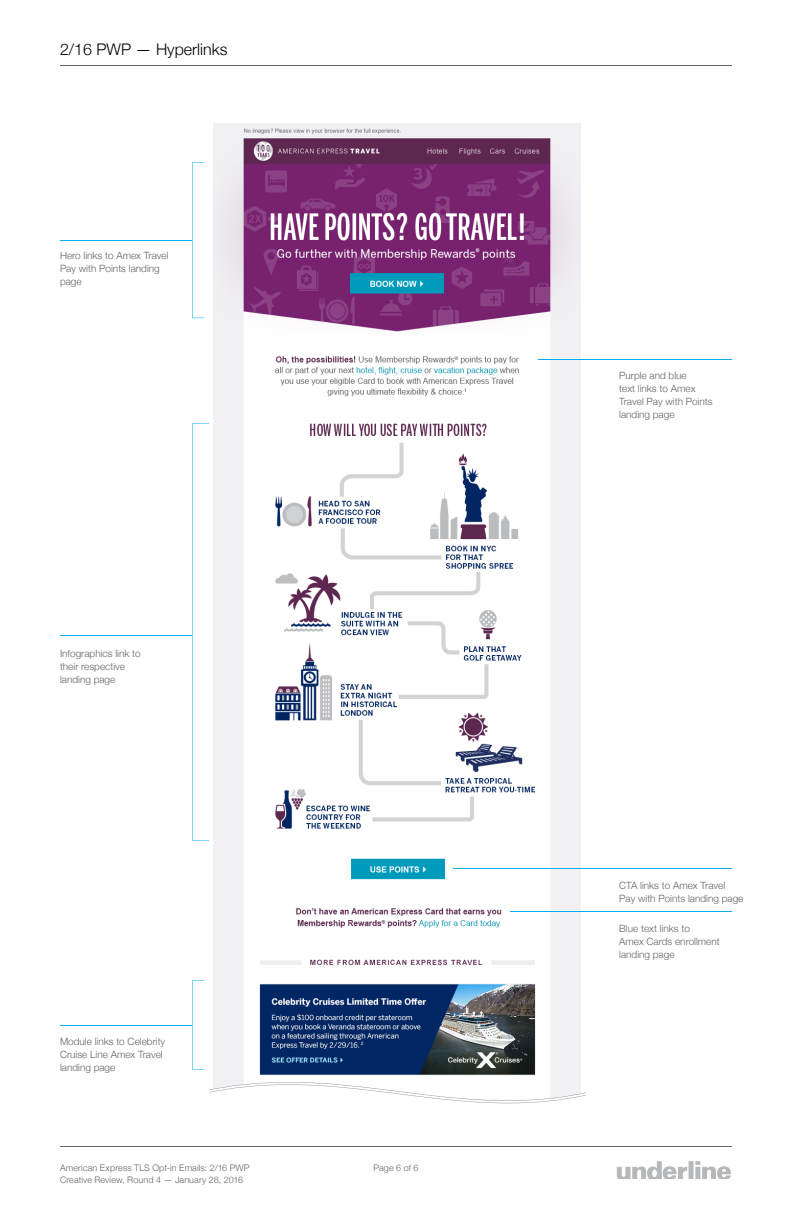
<style>
.page{position:relative;width:792px;height:1224px;background:#fff}
.page>*{position:absolute;margin:0;border:0;box-sizing:border-box;transform-origin:0 0}
.t1{font:300 16px "Helvetica Neue";color:#000}
.t2{font:300 10px/13px "Helvetica Neue";color:#636466}
.t3{font:300 9px/12px "Helvetica Neue";letter-spacing:.01em;color:#636466}
</style>
<div class="page">
<img style="left:213px;top:123px;width:367px;height:958px">
<svg style="left:209px;top:1081px;width:377px;height:23px"></svg>
<hr style="left:60px;top:240px;width:132px;height:1px;background:#00aeef">
<hr style="left:60px;top:1025px;width:132px;height:1px;background:#00aeef">
<hr style="left:60px;top:635px;width:132px;height:1px;background:#00aeef">
<hr style="left:539px;top:359px;width:193px;height:1px;background:#00aeef">
<hr style="left:454px;top:869px;width:278px;height:1px;background:#00aeef">
<hr style="left:510px;top:912px;width:222px;height:1px;background:#00aeef">
<svg style="left:192px;top:162px;width:13px;height:156px"></svg>
<svg style="left:192px;top:980px;width:13px;height:90px"></svg>
<svg style="left:192px;top:423px;width:17px;height:418px"></svg>
<hr style="left:60px;top:66px;width:672px;height:1px;background:#636466">
<hr style="left:60px;top:1146px;width:672px;height:1px;background:#636466">
<img style="left:617px;top:1161px;width:59px;height:17px">
<img style="left:678px;top:1161px;width:15px;height:17px">
<img style="left:695px;top:1161px;width:21px;height:17px">
<img style="left:717px;top:1166px;width:14px;height:12px">
<h1 class="t1" style="left:60px;top:40px;width:169px">2/16 PWP — Hyperlinks</h1>
<p class="t2" style="left:60px;top:249px;width:110px">Hero links to Amex Travel<br>Pay with Points landing page</p>
<p class="t2" style="left:60px;top:647px;width:82px">Infographics link to their respective landing page</p>
<p class="t2" style="left:60px;top:1035px;width:107px">Module links to Celebrity<br>Cruise Line Amex Travel landing page</p>
<p class="t3" style="left:60px;top:1162px;width:191px">American Express TLS Opt-in Emails: 2/16 PWP<br>Creative Review, Round 4 — January 28, 2016</p>
<p class="t3" style="left:374px;top:1162px;width:46px">Page 6 of 6</p>
<p class="t2" style="left:619px;top:369px;width:95px">Purple and blue<br>text links to Amex<br>Travel Pay with Points landing page</p>
<p class="t2" style="left:619px;top:878px;width:126px">CTA links to Amex Travel<br>Pay with Points landing page</p>
<p class="t2" style="left:619px;top:921px;width:102px">Blue text links to<br>Amex Cards enrollment landing page</p>
</div>
